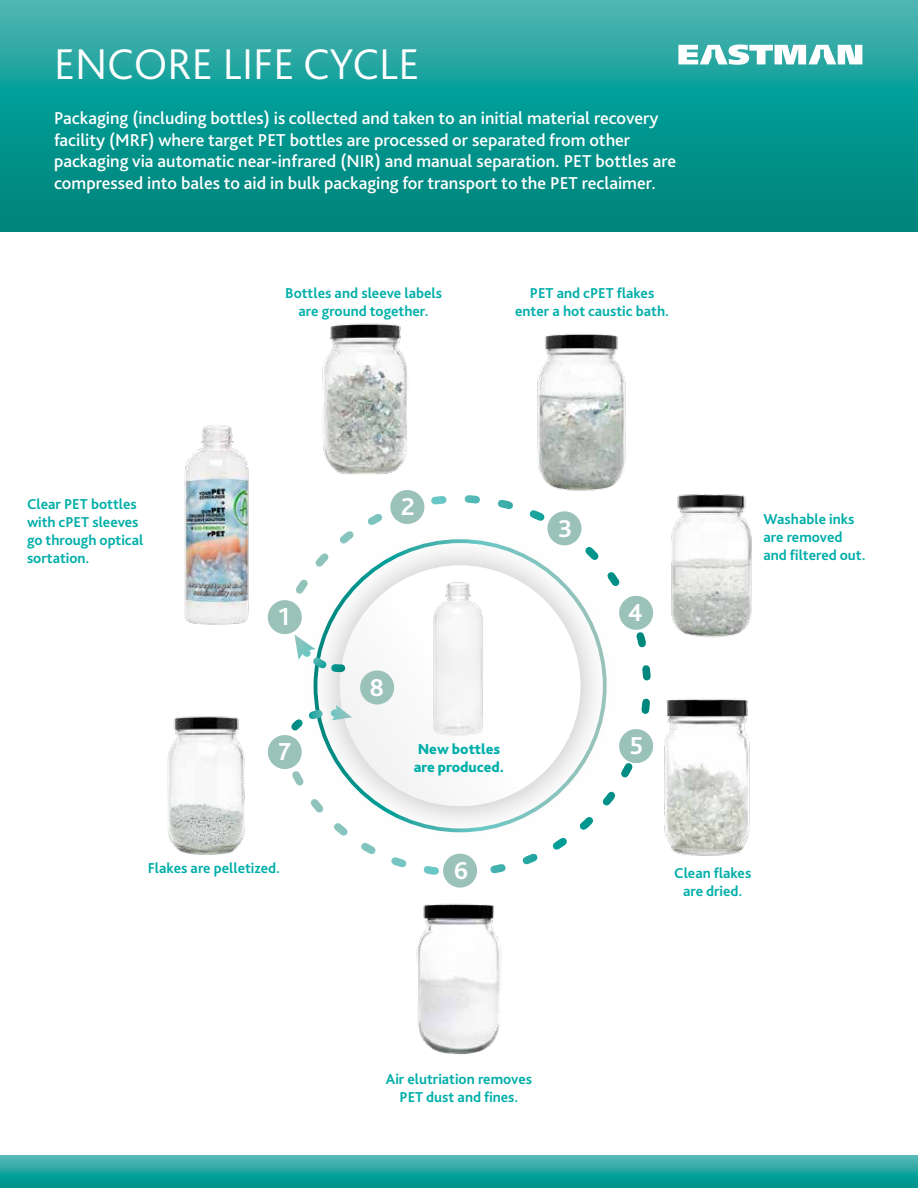
<style>
.page{position:relative;width:918px;height:1188px;background:#fff}
.page>*{position:absolute;margin:0;border:0;box-sizing:border-box;transform-origin:0 0}
.t1{font:300 45px "Bliss Pro";color:#fff}
.t2{font:700 25.65px "Bliss Pro";color:#fff}
.t3{font:500 18px/21.6px "Bliss Pro";color:#fff}
.t4{font:700 15px/18px "Bliss Pro";color:#00aea9;text-align:center}
.t5{font:800 15px/18px "Bliss Pro";color:#00aea9}
</style>
<div class="page">
<img style="left:296px;top:522px;width:328px;height:328px">
<svg style="left:340px;top:565px;width:240px;height:241px"></svg>
<div style="left:390px;top:490px;width:34px;height:34px;background:#9bc2b9;border-radius:50%"></div>
<div style="left:360px;top:670px;width:34px;height:34px;background:#9bc2b9;border-radius:50%"></div>
<div style="left:547px;top:511px;width:34px;height:34px;background:#9bc2b9;border-radius:50%"></div>
<div style="left:619px;top:596px;width:34px;height:34px;background:#9bc2b9;border-radius:50%"></div>
<div style="left:619px;top:729px;width:34px;height:34px;background:#9bc2b9;border-radius:50%"></div>
<div style="left:443px;top:854px;width:34px;height:34px;background:#9bc2b9;border-radius:50%"></div>
<div style="left:268px;top:735px;width:34px;height:34px;background:#9bc2b9;border-radius:50%"></div>
<div style="left:268px;top:600px;width:34px;height:34px;background:#9bc2b9;border-radius:50%"></div>
<svg style="left:294px;top:634px;width:55px;height:42px"></svg>
<svg style="left:291px;top:705px;width:61px;height:29px"></svg>
<svg style="left:0;top:0;width:918px;height:231px;background:#129a94"></svg>
<svg style="left:0;top:1155px;width:918px;height:33px;background:#21a5a0"></svg>
<svg style="left:678px;top:44px;width:184px;height:21px"></svg>
<img style="left:184px;top:425px;width:65px;height:200px">
<img style="left:537px;top:333px;width:89px;height:158px">
<img style="left:671px;top:494px;width:81px;height:144px">
<img style="left:664px;top:698px;width:86px;height:158px">
<img style="left:416px;top:575px;width:104px;height:172px">
<img style="left:167px;top:716px;width:78px;height:139px">
<img style="left:416px;top:903px;width:86px;height:152px">
<img style="left:322px;top:323px;width:85px;height:151px">
<h1 class="t1" style="left:54px;top:36px;width:367px">ENCORE LIFE CYCLE</h1>
<p class="t3" style="left:54px;top:107px;width:624px">Packaging (including bottles) is collected and taken to an initial material recovery facility (MRF) where target PET bottles are processed or separated from other packaging via automatic near-infrared (NIR) and manual separation. PET bottles are compressed into bales to aid in bulk packaging for transport to the PET reclaimer.</p>
<p class="t4" style="left:285px;top:284px;width:158px">Bottles and sleeve labels are ground together.</p>
<p class="t4" style="left:515px;top:284px;width:155px">PET and cPET flakes enter a hot caustic bath.</p>
<p class="t4" style="left:27px;top:495px;width:118px;text-align:left">Clear PET bottles with cPET sleeves go through optical sortation.</p>
<h2 class="t2" style="left:401px;top:491px;width:15px">2</h2>
<h2 class="t2" style="left:558px;top:512px;width:16px">3</h2>
<p class="t4" style="left:764px;top:510px;width:104px;text-align:left">Washable inks are removed and filtered out.</p>
<h2 class="t2" style="left:279px;top:601px;width:13px">1</h2>
<h2 class="t2" style="left:628px;top:597px;width:17px">4</h2>
<h2 class="t2" style="left:370px;top:671px;width:16px">8</h2>
<h2 class="t2" style="left:279px;top:736px;width:14px">7</h2>
<p class="t5" style="left:414px;top:740px;width:92px">New bottles are produced.</p>
<h2 class="t2" style="left:630px;top:730px;width:15px">5</h2>
<p class="t4" style="left:148px;top:858px;width:134px">Flakes are pelletized.</p>
<h2 class="t2" style="left:454px;top:854px;width:16px">6</h2>
<p class="t4" style="left:674px;top:864px;width:79px">Clean flakes are dried.</p>
<p class="t4" style="left:386px;top:1070px;width:148px">Air elutriation removes<br>PET dust and fines.</p>
</div>
